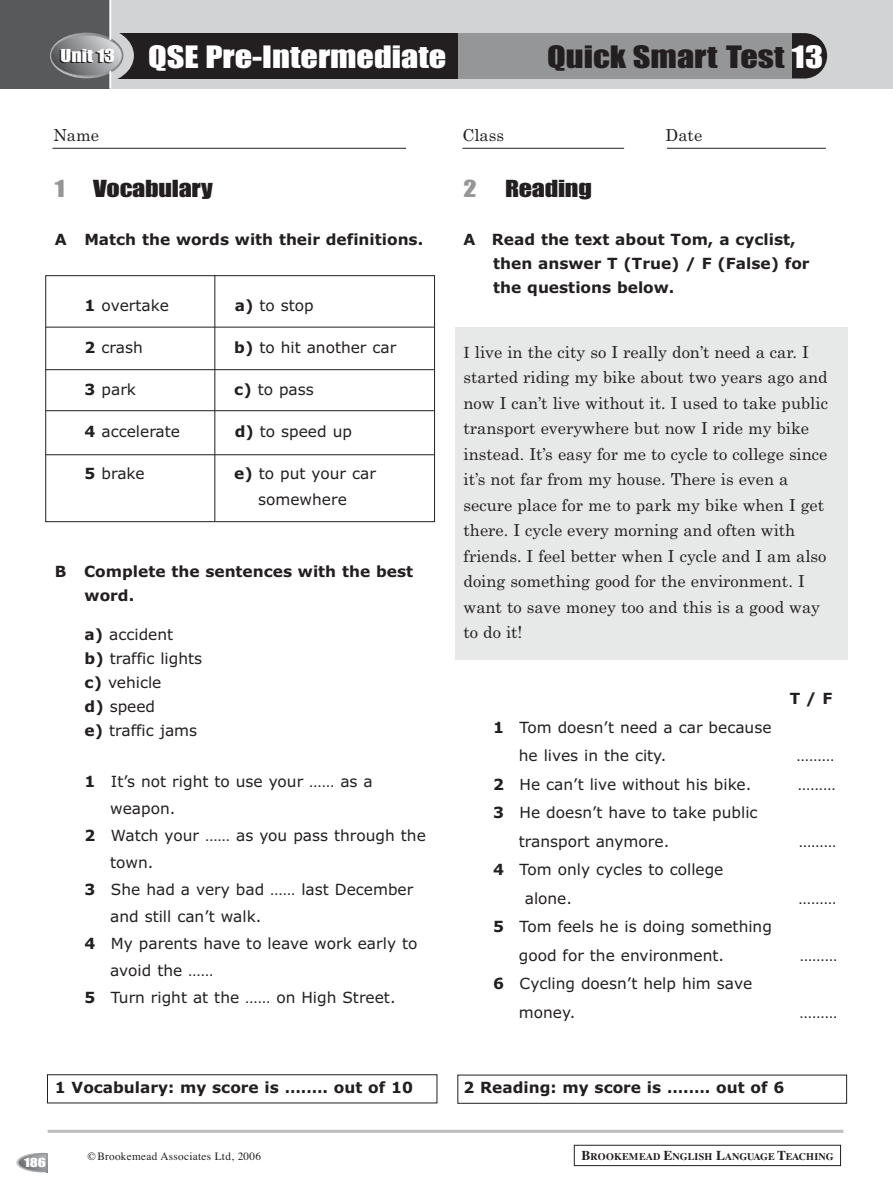
<style>
.page{position:relative;width:893px;height:1190px;background:#fff}
.page>*{position:absolute;margin:0;border:0;box-sizing:border-box;transform-origin:0 0}
.t1{font:28.5px "Impact";color:#fff;scale:1.2 1}
.t2{font:28.5px "Impact";color:#231f20;scale:1.2 1}
.t3{font:21.75px "Impact";letter-spacing:-.01em;color:#231f20;scale:1.2 1}
.t4{font:21.75px "Impact";color:#949698;scale:1.2 1}
.t5{font:16.5px/25.5px "Century Schoolbook";color:#231f20}
.t6{font:15.3px/28.5px "Verdana";color:#231f20}
.t7{font:700 15.3px/24px "Verdana";color:#231f20}
.t8{font:11.7px "Impact";color:#fff;scale:1.3 1}
.t9{font:11.25px "Times";letter-spacing:.025em;color:#231f20}
.t10{font:700 10.2px "Times";color:#231f20}
.s1{color:#fff}
.s2{font-weight:700}
.s3{font-size:15.3px}
.s4{font-size:13.5px}
</style>
<div class="page">
<div style="left:46px;top:275px;width:388px;height:247px;border:1px solid #231f20"></div>
<div style="left:47px;top:1074px;width:390px;height:29px;border:1px solid #231f20"></div>
<div style="left:455px;top:327px;width:392px;height:332px;background:#e7e8e8"></div>
<div style="left:109px;top:0;width:783px;height:89px;background:#d1d3d4"></div>
<div style="left:761px;top:33px;width:66px;height:45px;background:#231f20;border-radius:23px"></div>
<div style="left:344px;top:33px;width:447px;height:45px;background:#949698"></div>
<div style="left:117px;top:33px;width:340px;height:46px;background:#231f20"></div>
<svg style="left:16px;top:1152px;width:52px;height:20px"></svg>
<svg style="left:19px;top:1154px;width:47px;height:17px"></svg>
<div style="left:18px;top:1153px;width:48px;height:18px;border:2px solid #949698;border-radius:50%"></div>
<svg style="left:46px;top:1153px;width:2px;height:19px"></svg>
<div style="left:48px;top:1147px;width:29px;height:43px;background:#fff"></div>
<svg style="left:46px;top:1153px;width:1px;height:18px"></svg>
<div style="left:64px;top:28px;width:70px;height:55px;background:#d1d3d4;border-radius:50%"></div>
<div style="left:0;top:0;width:110px;height:89px;background:#58595b"></div>
<svg style="left:50px;top:33px;width:73px;height:45px"></svg>
<hr style="left:109px;top:0;width:2px;height:89px;background:#fff">
<svg style="left:51px;top:35px;width:71px;height:41px"></svg>
<div style="left:50px;top:35px;width:72px;height:41px;border:2px solid #949698;border-radius:50%"></div>
<hr style="left:48px;top:1129px;width:795px;height:3px;background:#bcbec0">
<hr style="left:52px;top:148px;width:354px;height:1px;background:#231f20">
<hr style="left:462px;top:148px;width:162px;height:1px;background:#231f20">
<hr style="left:667px;top:148px;width:158px;height:1px;background:#231f20">
<div style="left:574px;top:1144px;width:266px;height:22px;border:1px solid #231f20"></div>
<hr style="left:214px;top:275px;width:1px;height:246px;background:#231f20">
<hr style="left:46px;top:327px;width:388px;height:1px;background:#231f20">
<hr style="left:46px;top:369px;width:388px;height:1px;background:#231f20">
<hr style="left:46px;top:410px;width:388px;height:1px;background:#231f20">
<hr style="left:46px;top:454px;width:388px;height:1px;background:#231f20">
<h1 class="t1" style="left:60px;top:47px;width:323px"><sup>Unit</sup> <sup>13</sup> QSE Pre-Intermediate</h1>
<h1 class="t2" style="left:547px;top:47px;width:231px">Quick Smart Test <span class="s1">13</span></h1>
<p class="t5" style="left:53px;top:124px;width:47px">Name</p>
<p class="t5" style="left:462px;top:124px;width:43px">Class</p>
<p class="t5" style="left:665px;top:124px;width:38px">Date</p>
<h2 class="t4" style="left:55px;top:181px;width:10px">1</h2>
<h2 class="t3" style="left:93px;top:181px;width:101px">Vocabulary</h2>
<p class="t7" style="left:55px;top:229px;width:370px">A Match the words with their definitions.</p>
<p class="t6" style="left:85px;top:293px;width:86px"><span class="s2">1</span> overtake</p>
<p class="t6" style="left:235px;top:293px;width:80px"><span class="s2">a)</span> to stop</p>
<p class="t6" style="left:85px;top:335px;width:60px"><span class="s2">2</span> crash</p>
<p class="t6" style="left:234px;top:335px;width:163px"><span class="s2">b)</span> to hit another car</p>
<p class="t6" style="left:85px;top:377px;width:53px"><span class="s2">3</span> park</p>
<p class="t6" style="left:234px;top:377px;width:81px"><span class="s2">c)</span> to pass</p>
<p class="t6" style="left:85px;top:419px;width:97px"><span class="s2">4</span> accelerate</p>
<p class="t6" style="left:235px;top:419px;width:119px"><span class="s2">d)</span> to speed up</p>
<p class="t6" style="left:85px;top:461px;width:62px"><span class="s2">5</span> brake</p>
<p class="t6" style="left:234px;top:462px;width:143px;line-height:25.5px;text-align:center"><span class="s2">e)</span> to put your car somewhere</p>
<p class="t7" style="left:85px;top:560px;width:330px;text-indent:-30px">B Complete the sentences with the best word.</p>
<p class="t6" style="left:85px;top:623px;width:119px;line-height:24px"><span class="s2">a)</span> accident<br><span class="s2">b)</span> traffic lights <span class="s2">c)</span> vehicle<br><span class="s2">d)</span> speed<br><span class="s2">e)</span> traffic jams</p>
<p class="t6" style="left:85px;top:768px;width:290px"><span class="s2">1</span> It’s not right to use your …… as a</p>
<p class="t6" style="left:110px;top:795px;width:67px">weapon.</p>
<p class="t6" style="left:85px;top:822px;width:343px"><span class="s2">2</span> Watch your …… as you pass through the</p>
<p class="t6" style="left:110px;top:849px;width:45px">town.</p>
<p class="t6" style="left:85px;top:876px;width:330px"><span class="s2">3</span> She had a very bad …… last December</p>
<p class="t6" style="left:110px;top:903px;width:153px">and still can’t walk.</p>
<p class="t6" style="left:85px;top:930px;width:334px"><span class="s2">4</span> My parents have to leave work early to</p>
<p class="t6" style="left:110px;top:957px;width:105px">avoid the ……</p>
<p class="t6" style="left:85px;top:984px;width:312px"><span class="s2">5</span> Turn right at the …… on High Street.</p>
<h2 class="t4" style="left:463px;top:181px;width:12px">2</h2>
<h2 class="t3" style="left:505px;top:181px;width:74px">Reading</h2>
<p class="t7" style="left:493px;top:229px;width:318px;text-indent:-30px">A Read the text about Tom, a cyclist, then answer T (True) / F (False) for the questions below.</p>
<p class="t5" style="left:463px;top:340px;width:366px"><span class="s3">I</span> live in the city so I really don’t need a car. I started riding my bike about two years ago and now I can’t live without it. I used to take public transport everywhere but now I ride my bike instead. It’s easy for me to cycle to college since it’s not far from my house. There is even a secure place for me to park my bike when I get there. I cycle every morning and often with friends. I feel better when I cycle and I am also doing something good for the environment. I want to save money too and this is a good way to do it!</p>
<p class="t6" style="left:519px;top:714px;width:254px;text-indent:-26px"><span class="s2">1</span> Tom doesn’t need a car because he lives in the city.</p>
<p class="t7" style="left:789px;top:688px;width:44px">T / F</p>
<p class="t6" style="left:796px;top:743px;width:39px">………</p>
<p class="t6" style="left:493px;top:771px;width:259px"><span class="s2">2</span> He can’t live without his bike.</p>
<p class="t6" style="left:798px;top:771px;width:39px">………</p>
<p class="t6" style="left:519px;top:800px;width:240px;text-indent:-26px"><span class="s2">3</span> He doesn’t have to take public transport anymore.</p>
<p class="t6" style="left:798px;top:828px;width:39px">………</p>
<p class="t6" style="left:524px;top:857px;width:200px;text-indent:-31px"><span class="s2">4</span> Tom only cycles to college alone.</p>
<p class="t6" style="left:519px;top:914px;width:254px;text-indent:-26px"><span class="s2">5</span> Tom feels he is doing something good for the environment.</p>
<p class="t6" style="left:519px;top:971px;width:235px;text-indent:-26px"><span class="s2">6</span> Cycling doesn’t help him save money.</p>
<p class="t6" style="left:798px;top:885px;width:39px">………</p>
<p class="t6" style="left:799px;top:942px;width:39px">………</p>
<p class="t6" style="left:799px;top:999px;width:39px">………</p>
<p class="t7" style="left:55px;top:1076px;width:359px">1 Vocabulary: my score is ….…. out of 10</p>
<p class="t7" style="left:463px;top:1076px;width:322px">2 Reading: my score is ….…. out of 6</p>
<p class="t8" style="left:24px;top:1158px;width:18px">186</p>
<p class="t9" style="left:87px;top:1151px;width:175px">©Brookemead Associates Ltd, 2006</p>
<p class="t10" style="left:581px;top:1152px;width:254px"><span class="s4">B</span>ROOKEMEAD <span class="s4">E</span>NGLISH <span class="s4">L</span>ANGUAGE <span class="s4">T</span>EACHING</p>
</div>
